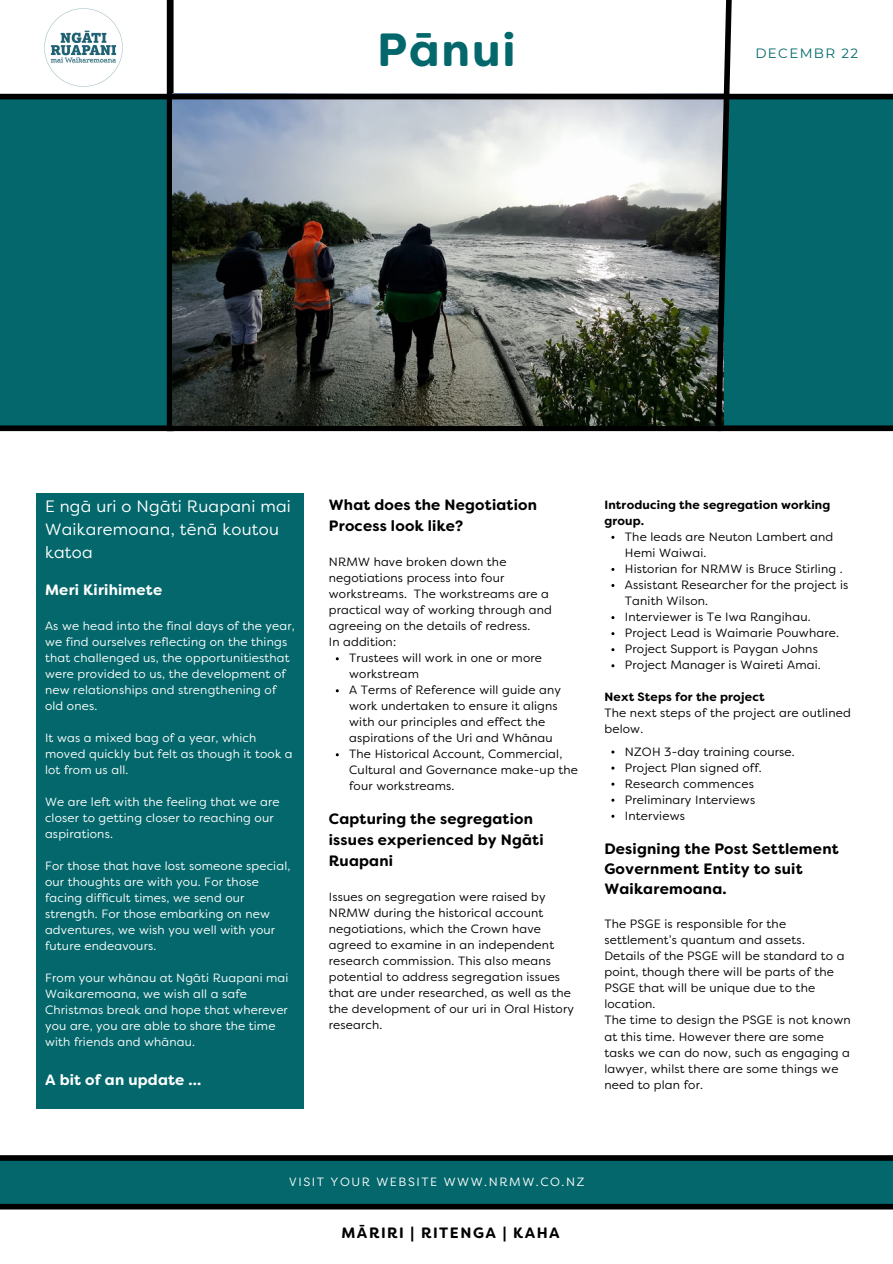
<style>
.page{position:relative;width:893px;height:1264px;background:#fff}
.page>*{position:absolute;margin:0;border:0;box-sizing:border-box;transform-origin:0 0}
.t1{font:700 46.5px "Filson Soft";letter-spacing:.04em;color:#03676b}
.t2{font:16.5px/23px "Filson Soft";letter-spacing:.015em;color:#fff}
.t3{font:700 15px/21px "Filson Soft";letter-spacing:.015em;color:#000}
.t4{font:700 15px "Filson Soft";letter-spacing:.015em;color:#fff}
.t5{font:700 15px "Filson Soft";letter-spacing:.1em;color:#000}
.t6{font:13.5px "Montserrat";letter-spacing:.1em;color:#03676b}
.t7{font:12px/16px "Filson Soft";letter-spacing:.015em;color:#000}
.t8{font:12px/16px "Filson Soft";letter-spacing:.015em;color:#fff}
.t9{font:700 12px/16px "Filson Soft";letter-spacing:.015em;color:#000}
.t10{font:12px "Filson Soft";letter-spacing:.13em;color:#fff}
</style>
<div class="page">
<div style="left:0;top:1157px;width:892px;height:50px;background:#03676b"></div>
<div style="left:0;top:1203px;width:892px;height:6px;background:#000"></div>
<div style="left:0;top:94px;width:892px;height:334px;background:#03676b"></div>
<div style="left:0;top:425px;width:892px;height:6px;background:#000"></div>
<img style="left:45px;top:9px;width:77px;height:77px">
<div style="left:167px;top:0;width:6px;height:431px;background:#000"></div>
<div style="left:0;top:1155px;width:892px;height:5px;background:#000"></div>
<img style="left:172px;top:99px;width:540px;height:326px">
<div style="left:0;top:94px;width:892px;height:5px;background:#000"></div>
<svg style="left:712px;top:0;width:23px;height:432px"></svg>
<div style="left:36px;top:493px;width:268px;height:615px;background:#03676b"></div>
<h1 class="t1" style="left:377px;top:32px;width:140px">Pānui</h1>
<p class="t6" style="left:755px;top:45px;width:104px">DECEMBR 22</p>
<h2 class="t2" style="left:45px;top:496px;width:247px">E ngā uri o Ngāti Ruapani mai<br>Waikaremoana, tēnā koutou katoa</h2>
<p class="t4" style="left:45px;top:584px;width:119px">Meri Kirihimete</p>
<p class="t8" style="left:45px;top:619px;width:251px">As we head into the final days of the year, we find ourselves reflecting on the things that challenged us, the opportunitiesthat were provided to us, the development of new relationships and strengthening of old ones.</p>
<p class="t8" style="left:45px;top:731px;width:249px">It was a mixed bag of a year, which moved quickly but felt as though it took a lot from us all.</p>
<p class="t8" style="left:45px;top:795px;width:236px">We are left with the feeling that we are closer to getting closer to reaching our aspirations.</p>
<p class="t8" style="left:45px;top:859px;width:247px">For those that have lost someone special, our thoughts are with you. For those facing difficult times, we send our strength. For those embarking on new adventures, we wish you well with your future endeavours.</p>
<p class="t8" style="left:45px;top:971px;width:245px">From your whānau at Ngāti Ruapani mai Waikaremoana, we wish all a safe Christmas break and hope that wherever you are, you are able to share the time with friends and whānau.</p>
<p class="t4" style="left:45px;top:1074px;width:158px">A bit of an update …</p>
<p class="t3" style="left:329px;top:496px;width:210px">What does the Negotiation<br>Process look like?</p>
<p class="t7" style="left:329px;top:555px;width:225px">NRMW have broken down the negotiations process into four workstreams. The workstreams are a practical way of working through and agreeing on the details of redress.<br>In addition:</p>
<p class="t7" style="left:349px;top:651px;width:230px">Trustees will work in one or more workstream<br>A Terms of Reference will guide any work undertaken to ensure it aligns with our principles and effect the aspirations of the Uri and Whānau<br>The Historical Account, Commercial,<br>Cultural and Governance make-up the four workstreams.</p>
<p class="t3" style="left:329px;top:810px;width:216px">Capturing the segregation issues experienced by Ngāti<br>Ruapani</p>
<p class="t7" style="left:329px;top:890px;width:247px">Issues on segregation were raised by NRMW during the historical account negotiations, which the Crown have agreed to examine in an independent research commission. This also means potential to address segregation issues that are under researched, as well as the the development of our uri in Oral History research.</p>
<p class="t9" style="left:604px;top:497px;width:227px">Introducing the segregation working group.</p>
<p class="t7" style="left:624px;top:530px;width:225px">The leads are Neuton Lambert and<br>Hemi Waiwai.<br>Historian for NRMW is Bruce Stirling .<br>Assistant Researcher for the project is<br>Tanith Wilson.<br>Interviewer is Te Iwa Rangihau.<br>Project Lead is Waimarie Pouwhare.<br>Project Support is Paygan Johns<br>Project Manager is Waireti Amai.</p>
<p class="t9" style="left:604px;top:690px;width:162px">Next Steps for the project</p>
<p class="t7" style="left:604px;top:706px;width:248px">The next steps of the project are outlined below.</p>
<p class="t7" style="left:624px;top:744px;width:171px">NZOH 3-day training course.<br>Project Plan signed off.<br>Research commences<br>Preliminary Interviews<br>Interviews</p>
<p class="t3" style="left:604px;top:840px;width:236px;line-height:20.1px">Designing the Post Settlement<br>Government Entity to suit<br>Waikaremoana.</p>
<p class="t7" style="left:604px;top:917px;width:248px">The PSGE is responsible for the settlement’s quantum and assets.<br>Details of the PSGE will be standard to a point, though there will be parts of the<br>PSGE that will be unique due to the location.<br>The time to design the PSGE is not known at this time. However there are some tasks we can do now, such as engaging a lawyer, whilst there are some things we need to plan for.</p>
<p class="t10" style="left:289px;top:1177px;width:296px">VISIT YOUR WEBSITE WWW.NRMW.CO.NZ</p>
<p class="t5" style="left:341px;top:1227px;width:220px">MĀRIRI | RITENGA | KAHA</p>
</div>
